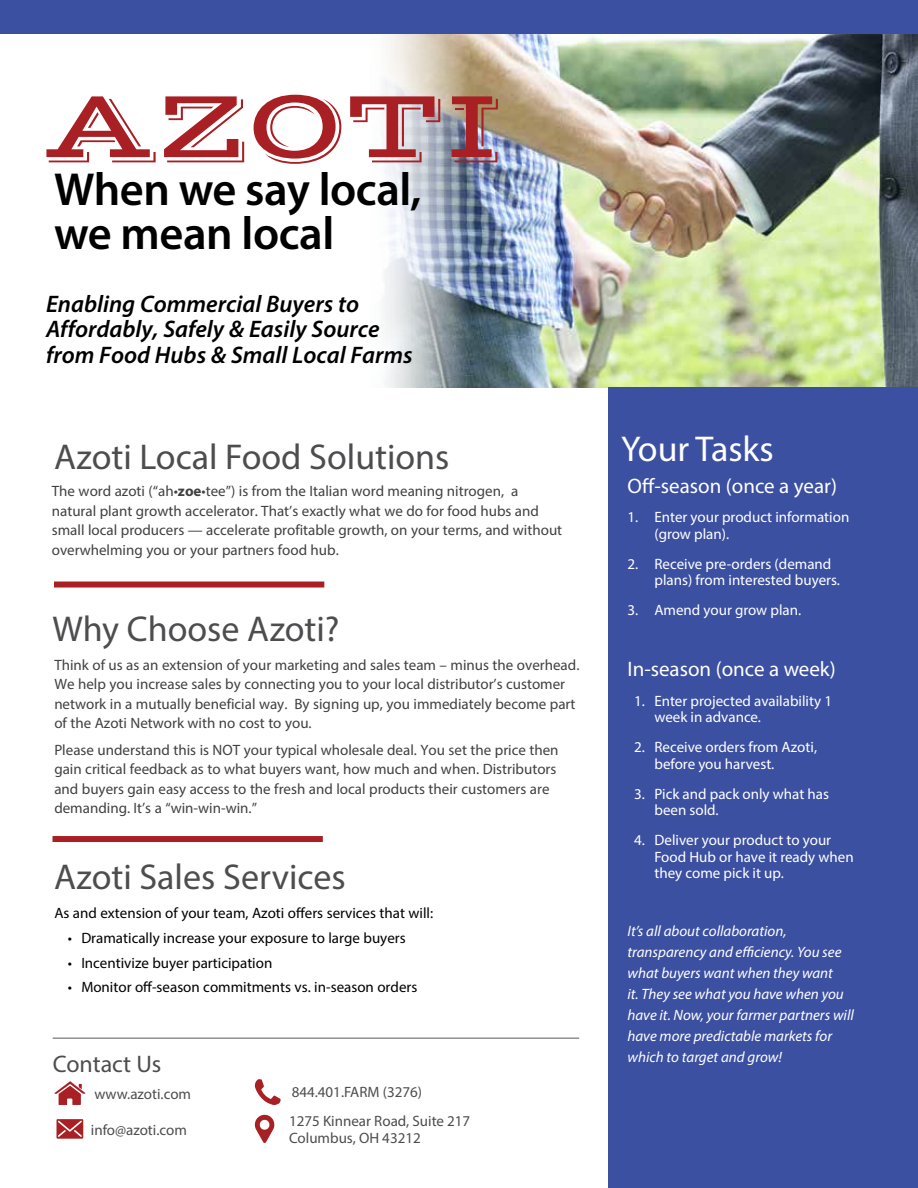
<style>
.page{position:relative;width:918px;height:1188px;background:#fff}
.page>*{position:absolute;margin:0;border:0;box-sizing:border-box;transform-origin:0 0}
.t1{font:600 46.5px/43.5px "Myriad Pro";letter-spacing:-.01em;color:#000}
.t2{font:36px "Myriad Pro";color:#4d4d4f}
.t3{font:36px "Myriad Pro";color:#fff}
.t4{font:italic 600 24px/25.5px "Myriad Pro";color:#000}
.t5{font:24px "Myriad Pro";color:#4d4d4f}
.t6{font:21px "Myriad Pro";color:#fff}
.t7{font:15px/19.5px "Myriad Pro";color:#414042}
.t8{font:15px/16.5px "Myriad Pro";color:#fff}
.t9{font:italic 15px/21px "Myriad Pro";color:#fff}
.t10{font:15px "Myriad Pro";color:#000}
.t11{font:15px/29.1px "Myriad Pro";color:#4d4d4f}
.s1{font-weight:700}
</style>
<div class="page">
<img style="left:372px;top:34px;width:546px;height:354px">
<div style="left:608px;top:388px;width:310px;height:800px;background:#3c50a2"></div>
<div style="left:0;top:0;width:918px;height:34px;background:#3c50a2"></div>
<div style="left:54px;top:582px;width:270px;height:6px;background:#a82024"></div>
<div style="left:52px;top:836px;width:271px;height:6px;background:#a82024"></div>
<svg style="left:56px;top:1119px;width:27px;height:20px"></svg>
<svg style="left:255px;top:1115px;width:19px;height:28px"></svg>
<svg style="left:54px;top:1081px;width:31px;height:24px"></svg>
<hr style="left:53px;top:1038px;width:526px;height:1px;background:#58595b">
<svg style="left:255px;top:1079px;width:26px;height:26px"></svg>
<svg style="left:46px;top:96px;width:110px;height:66px"></svg>
<svg style="left:164px;top:96px;width:80px;height:66px"></svg>
<svg style="left:254px;top:95px;width:87px;height:69px"></svg>
<svg style="left:350px;top:96px;width:90px;height:66px"></svg>
<img style="left:451px;top:96px;width:47px;height:66px">
<h1 class="t1" style="left:54px;top:167px;width:369px">When we say local, we mean local</h1>
<h3 class="t4" style="left:46px;top:290px;width:368px">Enabling Commercial Buyers to<br>Affordably, Safely &amp; Easily Source from Food Hubs &amp; Small Local Farms</h3>
<h2 class="t2" style="left:54px;top:435px;width:397px">Azoti Local Food Solutions</h2>
<p class="t7" style="left:52px;top:481px;width:512px">The word azoti (“ah•<span class="s1">zoe</span>•tee”) is from the Italian word meaning nitrogen, a natural plant growth accelerator. That’s exactly what we do for food hubs and small local producers — accelerate profitable growth, on your terms, and without overwhelming you or your partners food hub.</p>
<h2 class="t2" style="left:52px;top:607px;width:289px">Why Choose Azoti?</h2>
<p class="t7" style="left:54px;top:655px;width:527px">Think of us as an extension of your marketing and sales team – minus the overhead.<br>We help you increase sales by connecting you to your local distributor’s customer network in a mutually beneficial way. By signing up, you immediately become part of the Azoti Network with no cost to you.</p>
<p class="t7" style="left:54px;top:740px;width:506px">Please understand this is NOT your typical wholesale deal. You set the price then gain critical feedback as to what buyers want, how much and when. Distributors and buyers gain easy access to the fresh and local products their customers are demanding. It’s a “win-win-win.”</p>
<h2 class="t2" style="left:54px;top:855px;width:293px">Azoti Sales Services</h2>
<p class="t10" style="left:54px;top:904px;width:380px">As and extension of your team, Azoti offers services that will:</p>
<p class="t10" style="left:68px;top:929px;width:339px">• Dramatically increase your exposure to large buyers</p>
<p class="t10" style="left:68px;top:953px;width:206px">• Incentivize buyer participation</p>
<p class="t10" style="left:68px;top:978px;width:351px">• Monitor off-season commitments vs. in-season orders</p>
<h3 class="t5" style="left:53px;top:1049px;width:110px">Contact Us</h3>
<p class="t11" style="left:94px;top:1079px;width:98px">www.azoti.com</p>
<p class="t11" style="left:91px;top:1115px;width:98px">info@azoti.com</p>
<p class="t11" style="left:289px;top:1077px;width:183px">844.401.FARM (3276)<br>1275 Kinnear Road, Suite 217</p>
<p class="t11" style="left:289px;top:1123px;width:133px">Columbus, OH 43212</p>
<h2 class="t3" style="left:621px;top:427px;width:154px">Your Tasks</h2>
<h3 class="t6" style="left:627px;top:473px;width:211px">Off-season (once a year)</h3>
<p class="t8" style="left:654px;top:509px;width:196px;text-indent:-27px">1. Enter your product information (grow plan).</p>
<p class="t8" style="left:654px;top:555px;width:187px;text-indent:-27px">2. Receive pre-orders (demand plans) from interested buyers.</p>
<p class="t8" style="left:627px;top:602px;width:175px">3. Amend your grow plan.</p>
<h3 class="t6" style="left:627px;top:656px;width:210px">In-season (once a week)</h3>
<p class="t8" style="left:654px;top:692px;width:179px;text-indent:-20px">1. Enter projected availability 1 week in advance.</p>
<p class="t8" style="left:654px;top:739px;width:164px;text-indent:-20px">2. Receive orders from Azoti, before you harvest.</p>
<p class="t8" style="left:654px;top:785px;width:176px;text-indent:-20px">3. Pick and pack only what has been sold.</p>
<p class="t8" style="left:654px;top:832px;width:201px;text-indent:-20px">4. Deliver your product to your<br>Food Hub or have it ready when they come pick it up.</p>
<p class="t9" style="left:627px;top:920px;width:228px">It’s all about collaboration, transparency and efficiency. You see what buyers want when they want<br>it. They see what you have when you have it. Now, your farmer partners will have more predictable markets for which to target and grow!</p>
</div>
